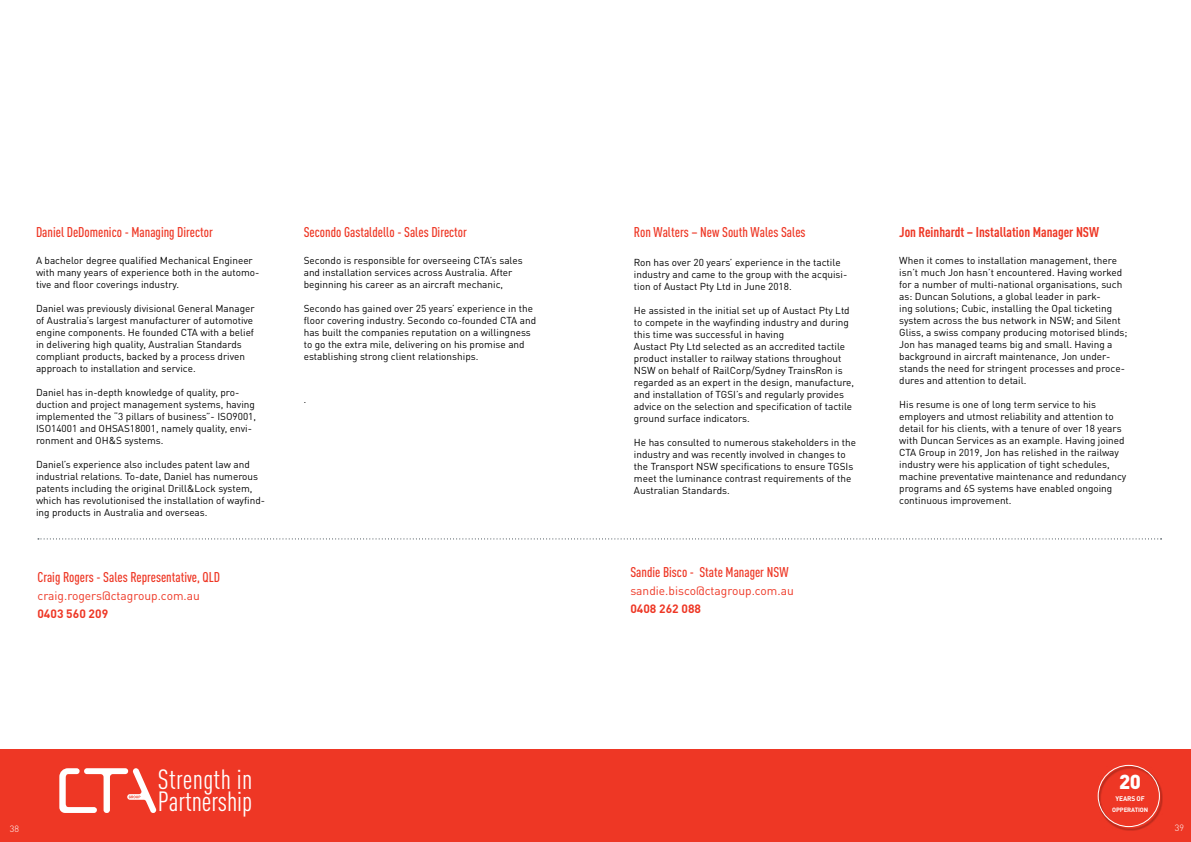
<style>
.page{position:relative;width:1191px;height:842px;background:#fff}
.page>*{position:absolute;margin:0;border:0;box-sizing:border-box;transform-origin:0 0}
.t1{font:condensed 27.5px/21.7px "DINOT";letter-spacing:-.005em;color:#fff}
.t2{font:900 20px "DINOT";color:#fff}
.t3{font:500 condensed 14px "DINOT";color:#ee3725}
.t4{font:700 condensed 14px "DINOT";color:#ee3725}
.t5{font:12px "DINOT";color:#ee3725}
.t6{font:700 12px "DINOT";color:#ee3725}
.t7{font:condensed 12px "DINOT";color:#000}
.t8{font:10px/12px "DINOT";color:#000}
.t9{font:300 9px "DINOT";color:#fff}
.t10{font:700 6.7px "DINOT";letter-spacing:-.025em;color:#fff}
.t11{font:700 6.2px "DINOT";letter-spacing:-.015em;color:#fff}
</style>
<div class="page">
<div style="left:0;top:749px;width:1191px;height:93px;background:#ee3725"></div>
<svg style="left:59px;top:768px;width:97px;height:45px"></svg>
<div style="left:1098px;top:766px;width:64px;height:64px;background:#000;opacity:.44"></div>
<div style="left:1097px;top:765px;width:63px;height:62px;border:1px solid #fff;border-radius:50%"></div>
<svg style="left:38px;top:538px;width:1123px;height:1px"></svg>
<h3 class="t3" style="left:36px;top:224px;width:178px">Daniel DeDomenico - Managing Director</h3>
<p class="t8" style="left:36px;top:254px;width:225px">A bachelor degree qualified Mechanical Engineer with many years of experience both in the automo&shy;tive and floor coverings industry.</p>
<p class="t8" style="left:36px;top:302px;width:220px">Daniel was previously divisional General Manager of Australia’s largest manufacturer of automotive engine components. He founded CTA with a belief in delivering high quality, Australian Standards compliant products, backed by a process driven approach to installation and service.</p>
<p class="t8" style="left:36px;top:386px;width:222px">Daniel has in-depth knowledge of quality, pro&shy;duction and project management systems, having implemented the “3 pillars of business”- ISO9001, ISO14001 and OHSAS18001, namely quality, envi&shy;ronment and OH&amp;S systems.</p>
<p class="t8" style="left:36px;top:458px;width:230px">Daniel’s experience also includes patent law and industrial relations. To-date, Daniel has numerous patents including the original Drill&amp;Lock system, which has revolutionised the installation of wayfind&shy;ing products in Australia and overseas.</p>
<h3 class="t3" style="left:304px;top:224px;width:165px">Secondo Gastaldello - Sales Director</h3>
<p class="t8" style="left:304px;top:254px;width:220px">Secondo is responsible for overseeing CTA’s sales and installation services across Australia. After beginning his career as an aircraft mechanic,</p>
<p class="t8" style="left:304px;top:302px;width:234px">Secondo has gained over 25 years’ experience in the floor covering industry. Secondo co-founded CTA and has built the companies reputation on a willingness to go the extra mile, delivering on his promise and establishing strong client relationships.</p>
<p class="t7" style="left:304px;top:391px;width:4px">.</p>
<h3 class="t3" style="left:634px;top:224px;width:173px">Ron Walters – New South Wales Sales</h3>
<p class="t8" style="left:634px;top:256px;width:215px">Ron has over 20 years’ experience in the tactile industry and came to the group with the acquisi&shy;tion of Austact Pty Ltd in June 2018.</p>
<p class="t8" style="left:634px;top:304px;width:222px">He assisted in the initial set up of Austact Pty Ltd to compete in the wayfinding industry and during this time was successful in having<br>Austact Pty Ltd selected as an accredited tactile product installer to railway stations throughout NSW on behalf of RailCorp/Sydney TrainsRon is regarded as an expert in the design, manufacture, and installation of TGSI’s and regularly provides advice on the selection and specification of tactile ground surface indicators.</p>
<p class="t8" style="left:634px;top:436px;width:224px">He has consulted to numerous stakeholders in the industry and was recently involved in changes to the Transport NSW specifications to ensure TGSIs meet the luminance contrast requirements of the Australian Standards.</p>
<h3 class="t4" style="left:899px;top:224px;width:201px">Jon Reinhardt – Installation Manager NSW</h3>
<p class="t8" style="left:899px;top:254px;width:230px">When it comes to installation management, there isn’t much Jon hasn’t encountered. Having worked for a number of multi-national organisations, such as: Duncan Solutions, a global leader in park-<br>ing solutions; Cubic, installing the Opal ticketing system across the bus network in NSW; and Silent Gliss, a swiss company producing motorised blinds; Jon has managed teams big and small. Having a background in aircraft maintenance, Jon under&shy;stands the need for stringent processes and proce&shy;dures and attention to detail.</p>
<p class="t8" style="left:899px;top:398px;width:229px">His resume is one of long term service to his employers and utmost reliability and attention to detail for his clients, with a tenure of over 18 years with Duncan Services as an example. Having joined CTA Group in 2019, Jon has relished in the railway industry were his application of tight schedules, machine preventative maintenance and redundancy programs and 6S systems have enabled ongoing continuous improvement.</p>
<h3 class="t3" style="left:37px;top:569px;width:184px">Craig Rogers - Sales Representative, QLD</h3>
<p class="t5" style="left:37px;top:588px;width:164px">craig.rogers@ctagroup.com.au</p>
<p class="t6" style="left:37px;top:606px;width:72px">0403 560 209</p>
<h3 class="t3" style="left:630px;top:564px;width:160px">Sandie Bisco - State Manager NSW</h3>
<p class="t5" style="left:630px;top:584px;width:165px">sandie.bisco@ctagroup.com.au</p>
<p class="t6" style="left:630px;top:601px;width:72px">0408 262 088</p>
<h1 class="t1" style="left:158px;top:769px;width:96px">Strength in<br>Partnership</h1>
<h2 class="t2" style="left:1119px;top:768px;width:23px">20</h2>
<p class="t10" style="left:1115px;top:794px;width:31px">YEARS OF</p>
<p class="t11" style="left:1112px;top:806px;width:37px">OPPERATION</p>
<p class="t9" style="left:10px;top:823px;width:11px">38</p>
<p class="t9" style="left:1175px;top:822px;width:11px">39</p>
</div>
